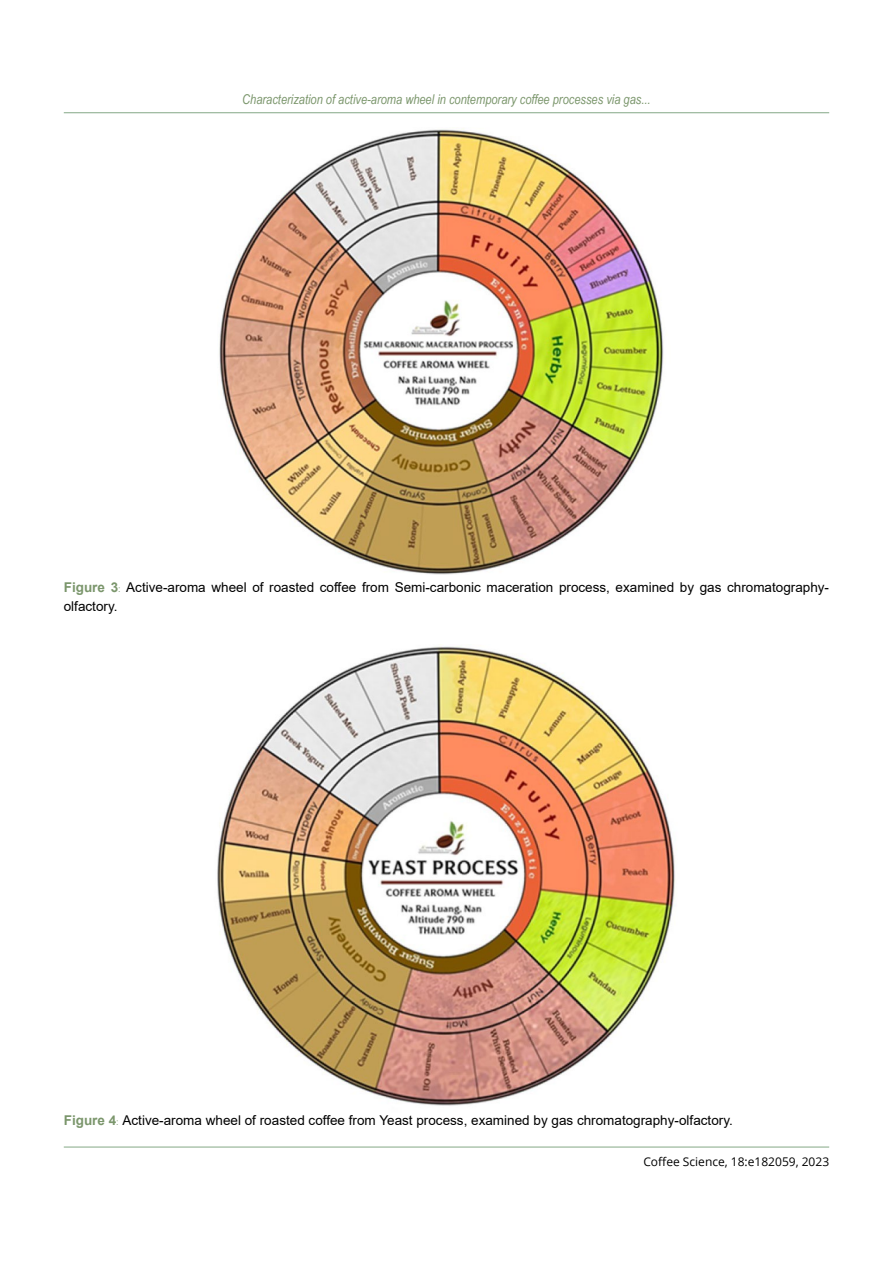
<style>
.page{position:relative;width:893px;height:1263px;background:#fff}
.page>*{position:absolute;margin:0;border:0;box-sizing:border-box;transform-origin:0 0}
.t1{font:13.5px/19.5px "Arial";color:#000}
.t2{font:italic 13.5px "Arial Narrow";color:#7b966c}
.t3{font:12px "Open Sans";color:#000}
.s1{font-weight:700;color:#7b966c}
.s2{font-family:"Cordia New";font-weight:700;color:#7b966c}
</style>
<div class="page">
<hr style="left:64px;top:1147px;width:765px;height:1px;background:#84a886">
<hr style="left:64px;top:112px;width:765px;height:1px;background:#84a886">
<img style="left:219px;top:128px;width:445px;height:446px">
<img style="left:217px;top:644px;width:458px;height:462px">
<p class="t2" style="left:242px;top:90px;width:410px">Characterization of active-aroma wheel in contemporary coffee processes via gas...</p>
<p class="t1" style="left:64px;top:577px;width:767px"><span class="s1">Figure 3</span><span class="s2">:</span> Active-aroma wheel of roasted coffee from Semi-carbonic maceration process, examined by gas chromatography&shy;olfactory.</p>
<p class="t1" style="left:64px;top:1111px;width:671px"><span class="s1">Figure 4</span><span class="s2">:</span> Active-aroma wheel of roasted coffee from Yeast process, examined by gas chromatography-olfactory.</p>
<p class="t3" style="left:643px;top:1153px;width:187px">Coffee Science, 18:e182059, 2023</p>
</div>
